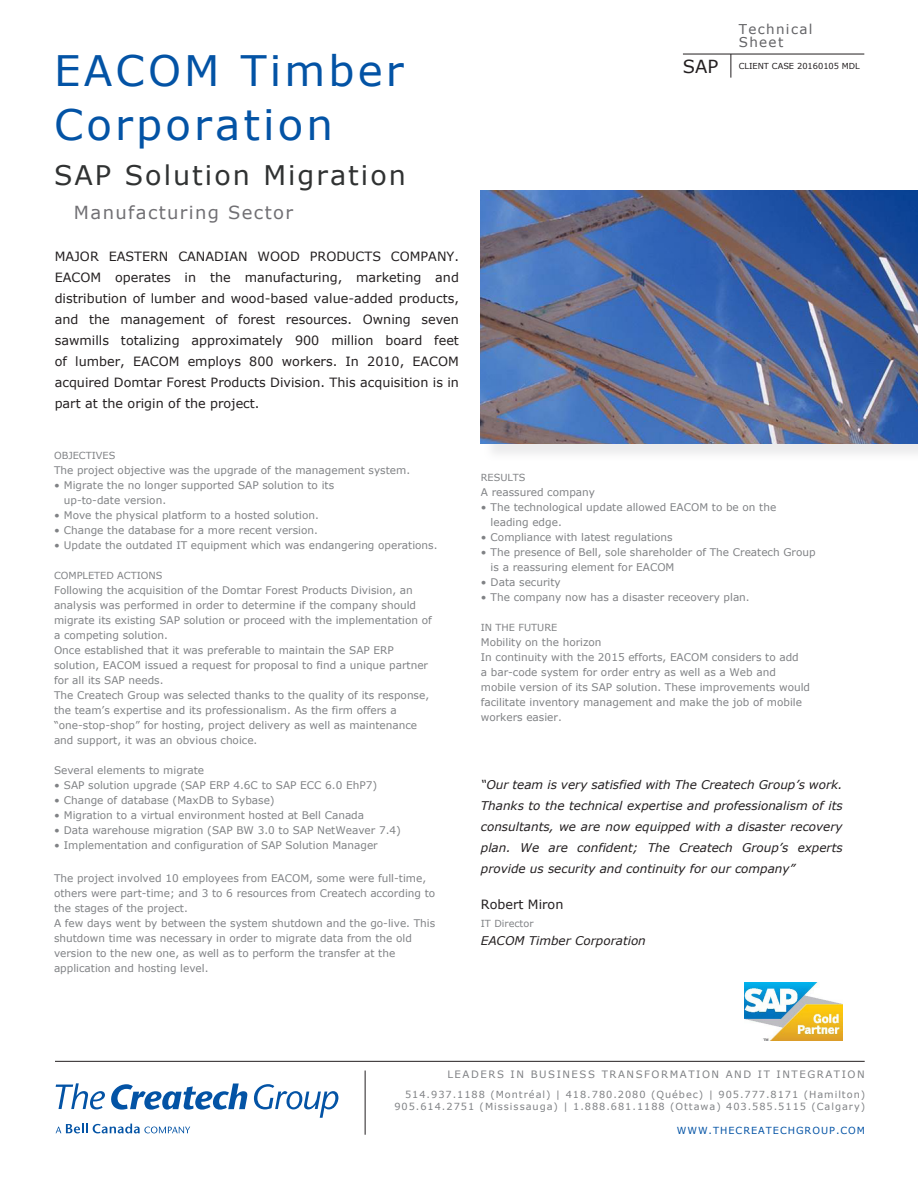
<style>
.page{position:relative;width:918px;height:1188px;background:#fff}
.page>*{position:absolute;margin:0;border:0;box-sizing:border-box;transform-origin:0 0}
.t1{font:42px/54px "Verdana";letter-spacing:.075em;color:#0353a5}
.t2{font:27px "Verdana";letter-spacing:.075em;color:#303232}
.t3{font:18px "Verdana";letter-spacing:.075em;color:#717074}
.t4{font:18px "Verdana";color:#231f20}
.t5{font:13.5px/13.5px "Verdana";letter-spacing:.1em;color:#636366}
.t6{font:12.75px/21px "Verdana";color:#231f20;text-align:justify}
.t7{font:italic 12px/21px "Verdana";color:#231f20;text-align:justify}
.t8{font:10.5px/15px "Verdana";color:#808285}
.t9{font:10.2px "Verdana";letter-spacing:.15em;color:#808285}
.t10{font:9.75px/12px "Verdana";letter-spacing:.1em;color:#808285;text-align:right}
.t11{font:9.75px "Verdana";color:#808285}
.t12{font:9.75px "Verdana";letter-spacing:.1em;color:#0353a5}
.t13{font:8.25px "Verdana";color:#231f20}
</style>
<div class="page">
<hr style="left:55px;top:1061px;width:810px;height:1px;background:#231f20">
<svg style="left:254px;top:1084px;width:84px;height:34px"></svg>
<svg style="left:56px;top:1083px;width:49px;height:26px"></svg>
<svg style="left:111px;top:1084px;width:136px;height:26px"></svg>
<svg style="left:56px;top:1124px;width:134px;height:9px"></svg>
<hr style="left:365px;top:1071px;width:1px;height:64px;background:#231f20">
<div style="left:483px;top:193px;width:435px;height:269px;background:#f2f2f3"></div>
<img style="left:481px;top:191px;width:437px;height:252px">
<img style="left:745px;top:983px;width:98px;height:57px">
<hr style="left:683px;top:54px;width:181px;height:1px;background:#231f20">
<svg style="left:730px;top:54px;width:1px;height:24px"></svg>
<p class="t1" style="left:54px;top:43px;width:351px">EACOM Timber<br>Corporation</p>
<p class="t2" style="left:54px;top:157px;width:353px">SAP Solution Migration</p>
<p class="t3" style="left:74px;top:200px;width:221px">Manufacturing Sector</p>
<p class="t6" style="left:55px;top:246px;width:406px">MAJOR EASTERN CANADIAN WOOD PRODUCTS COMPANY.<br>EACOM operates in the manufacturing, marketing and distribution of lumber and wood-based value-added products, and the management of forest resources. Owning seven sawmills totalizing approximately 900 million board feet of lumber, EACOM employs 800 workers. In 2010, EACOM acquired Domtar Forest Products Division. This acquisition is in part at the origin of the project.</p>
<p class="t11" style="left:54px;top:449px;width:63px">OBJECTIVES</p>
<p class="t8" style="left:54px;top:463px;width:358px">The project objective was the upgrade of the management system.</p>
<p class="t8" style="left:64px;top:478px;width:272px;text-indent:-10px">• Migrate the no longer supported SAP solution to its up-to-date version.</p>
<p class="t8" style="left:54px;top:508px;width:266px">• Move the physical platform to a hosted solution.</p>
<p class="t8" style="left:54px;top:523px;width:265px">• Change the database for a more recent version.</p>
<p class="t8" style="left:54px;top:538px;width:385px">• Update the outdated IT equipment which was endangering operations.</p>
<p class="t11" style="left:54px;top:569px;width:110px">COMPLETED ACTIONS</p>
<p class="t8" style="left:54px;top:583px;width:379px">Following the acquisition of the Domtar Forest Products Division, an analysis was performed in order to determine if the company should migrate its existing SAP solution or proceed with the implementation of a competing solution.</p>
<p class="t8" style="left:54px;top:643px;width:376px">Once established that it was preferable to maintain the SAP ERP solution, EACOM issued a request for proposal to find a unique partner for all its SAP needs.</p>
<p class="t8" style="left:54px;top:688px;width:377px">The Createch Group was selected thanks to the quality of its response, the team’s expertise and its professionalism. As the firm offers a “one-stop-shop” for hosting, project delivery as well as maintenance and support, it was an obvious choice.</p>
<p class="t8" style="left:54px;top:763px;width:152px">Several elements to migrate</p>
<p class="t8" style="left:54px;top:778px;width:325px">• SAP solution upgrade (SAP ERP 4.6C to SAP ECC 6.0 EhP7)</p>
<p class="t8" style="left:54px;top:793px;width:222px">• Change of database (MaxDB to Sybase)</p>
<p class="t8" style="left:54px;top:808px;width:312px">• Migration to a virtual environment hosted at Bell Canada</p>
<p class="t8" style="left:54px;top:823px;width:348px">• Data warehouse migration (SAP BW 3.0 to SAP NetWeaver 7.4)</p>
<p class="t8" style="left:54px;top:838px;width:325px">• Implementation and configuration of SAP Solution Manager</p>
<p class="t8" style="left:54px;top:871px;width:383px">The project involved 10 employees from EACOM, some were full-time, others were part-time; and 3 to 6 resources from Createch according to the stages of the project.</p>
<p class="t8" style="left:54px;top:916px;width:383px">A few days went by between the system shutdown and the go-live. This shutdown time was necessary in order to migrate data from the old version to the new one, as well as to perform the transfer at the application and hosting level.</p>
<p class="t5" style="left:739px;top:22px;width:75px">Technical<br>Sheet</p>
<p class="t4" style="left:683px;top:54px;width:37px">SAP</p>
<p class="t13" style="left:739px;top:60px;width:123px">CLIENT CASE 20160105 MDL</p>
<p class="t11" style="left:481px;top:471px;width:46px">RESULTS</p>
<p class="t8" style="left:481px;top:484px;width:116px">A reassured company</p>
<p class="t8" style="left:491px;top:499px;width:287px;text-indent:-10px">• The technological update allowed EACOM to be on the leading edge.</p>
<p class="t8" style="left:481px;top:529px;width:193px">• Compliance with latest regulations</p>
<p class="t8" style="left:491px;top:544px;width:326px;text-indent:-10px">• The presence of Bell, sole shareholder of The Createch Group is a reassuring element for EACOM</p>
<p class="t8" style="left:481px;top:574px;width:81px">• Data security</p>
<p class="t8" style="left:481px;top:589px;width:270px">• The company now has a disaster receovery plan.</p>
<p class="t11" style="left:481px;top:621px;width:78px">IN THE FUTURE</p>
<p class="t8" style="left:481px;top:634px;width:122px">Mobility on the horizon</p>
<p class="t8" style="left:481px;top:649px;width:331px">In continuity with the 2015 efforts, EACOM considers to add<br>a bar-code system for order entry as well as a Web and mobile version of its SAP solution. These improvements would facilitate inventory management and make the job of mobile workers easier.</p>
<p class="t7" style="left:481px;top:774px;width:363px">“Our team is very satisfied with The Createch Group’s work.<br>Thanks to the technical expertise and professionalism of its consultants, we are now equipped with a disaster recovery plan. We are confident; The Createch Group’s experts provide us security and continuity for our company”</p>
<p class="t6" style="left:481px;top:894px;width:84px">Robert Miron</p>
<p class="t11" style="left:481px;top:917px;width:54px">IT Director</p>
<p class="t7" style="left:481px;top:930px;width:167px">EACOM Timber Corporation</p>
<p class="t9" style="left:447px;top:1068px;width:419px">LEADERS IN BUSINESS TRANSFORMATION AND IT INTEGRATION</p>
<p class="t10" style="left:394px;top:1088px;width:472px">514.937.1188 (Montréal) | 418.780.2080 (Québec) | 905.777.8171 (Hamilton)<br>905.614.2751 (Mississauga) | 1.888.681.1188 (Ottawa) 403.585.5115 (Calgary)</p>
<p class="t12" style="left:677px;top:1124px;width:190px">WWW.THECREATECHGROUP.COM</p>
</div>
